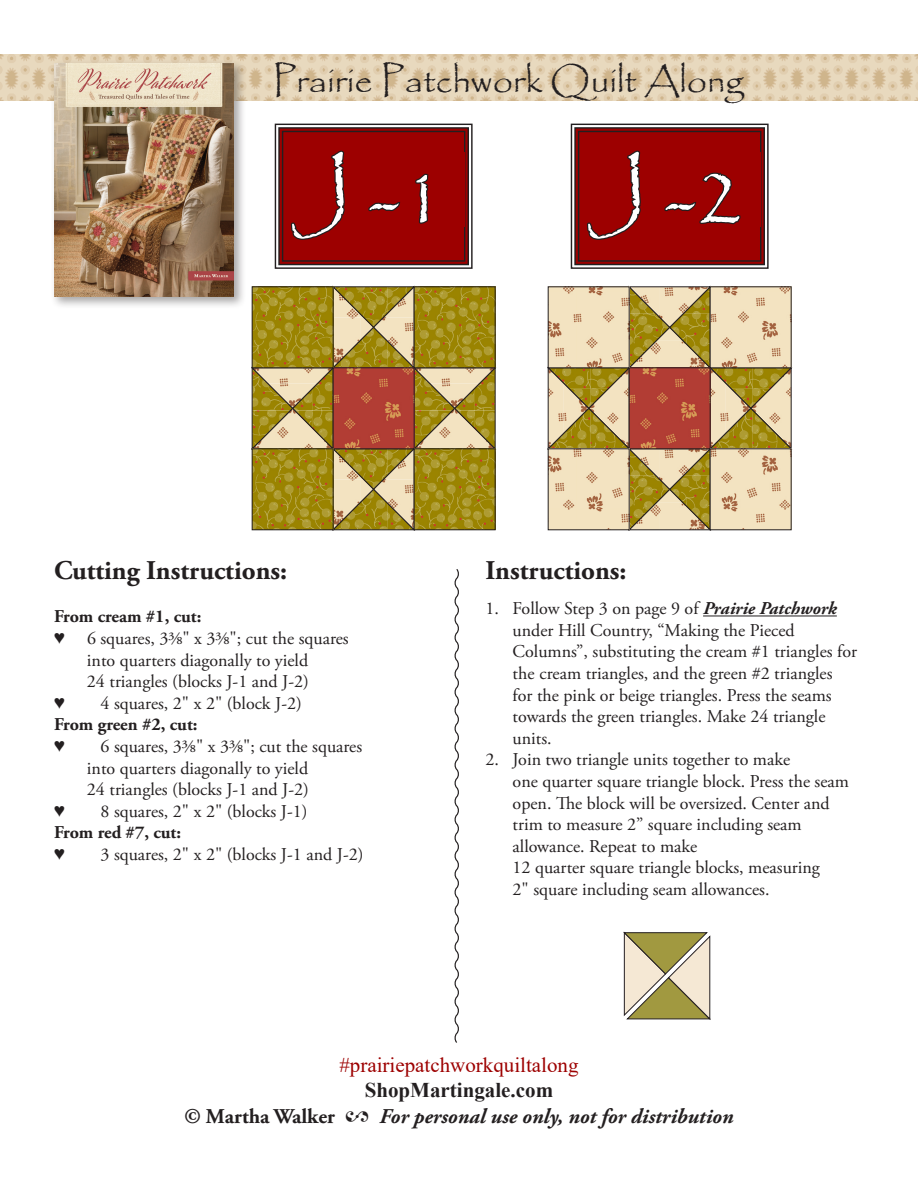
<style>
.page{position:relative;width:918px;height:1188px;background:#fff}
.page>*{position:absolute;margin:0;border:0;box-sizing:border-box;transform-origin:0 0}
.t1{font:86.4px "Papyrus";color:#fff}
.t2{font:36px "Papyrus";color:#231f20}
.t3{font:700 27px "Adobe Garamond Pro";color:#231f20}
.t4{font:italic 700 21px "Adobe Garamond Pro";color:#231f20}
.t5{font:21px "Times New Roman";color:#9d0000}
.t6{font:700 21px "Times New Roman";color:#231f20}
.t7{font:18px/21.6px "Adobe Garamond Pro";color:#231f20}
.t8{font:700 18px "Adobe Garamond Pro";color:#231f20}
.t9{font:18px "Times New Roman";color:#231f20}
.s1{font-family:"Times New Roman"}
.s2{font-weight:700;font-style:italic}
.s3{font-style:normal}
</style>
<div class="page">
<hr style="left:703px;top:616px;width:134px;height:1px;background:#231f20">
<svg style="left:274px;top:123px;width:199px;height:146px"></svg>
<svg style="left:570px;top:123px;width:199px;height:146px"></svg>
<svg style="left:251px;top:286px;width:245px;height:244px"></svg>
<div style="left:333px;top:368px;width:81px;height:81px;border:1px solid #241f21"></div>
<div style="left:252px;top:287px;width:81px;height:81px;border:1px solid #241f21"></div>
<img style="left:416px;top:289px;width:77px;height:77px">
<div style="left:414px;top:287px;width:81px;height:81px;border:1px solid #241f21"></div>
<img style="left:416px;top:451px;width:77px;height:77px">
<div style="left:414px;top:449px;width:81px;height:81px;border:1px solid #241f21"></div>
<div style="left:252px;top:449px;width:81px;height:81px;border:1px solid #241f21"></div>
<svg style="left:548px;top:286px;width:244px;height:245px"></svg>
<img style="left:712px;top:451px;width:77px;height:77px">
<img style="left:550px;top:451px;width:77px;height:77px">
<img style="left:0;top:54px;width:918px;height:47px">
<div style="left:51px;top:60px;width:196px;height:250px;background:#231f20;opacity:.39"></div>
<img style="left:54px;top:63px;width:180px;height:234px">
<svg style="left:454px;top:569px;width:5px;height:474px"></svg>
<svg style="left:624px;top:932px;width:86px;height:87px"></svg>
<p class="t2" style="left:273px;top:59px;width:473px">Prairie Patchwork Quilt Along</p>
<p class="t1" style="left:292px;top:142px;width:158px">J -1</p>
<p class="t1" style="left:588px;top:142px;width:158px">J -2</p>
<p class="t3" style="left:54px;top:555px;width:235px">Cutting Instructions:</p>
<p class="t8" style="left:54px;top:606px;width:149px">From cream #1, cut:</p>
<p class="t7" style="left:54px;top:628px;width:296px;text-align:center"><span class="s1">♥</span> 6 squares, 3⅜" x 3⅜"; cut the squares into quarters diagonally to yield</p>
<p class="t7" style="left:87px;top:671px;width:223px">24 triangles (blocks J-1 and J-2)</p>
<p class="t9" style="left:54px;top:690px;width:12px">♥</p>
<p class="t7" style="left:100px;top:693px;width:203px">4 squares, 2" x 2" (block J-2)</p>
<p class="t8" style="left:54px;top:714px;width:145px">From green #2, cut:</p>
<p class="t9" style="left:54px;top:733px;width:12px">♥</p>
<p class="t7" style="left:87px;top:736px;width:277px;text-indent:14px">6 squares, 3⅜" x 3⅜"; cut the squares into quarters diagonally to yield</p>
<p class="t7" style="left:87px;top:779px;width:223px">24 triangles (blocks J-1 and J-2)</p>
<p class="t9" style="left:54px;top:798px;width:12px">♥</p>
<p class="t7" style="left:100px;top:801px;width:209px">8 squares, 2" x 2" (blocks J-1)</p>
<p class="t8" style="left:54px;top:822px;width:129px">From red #7, cut:</p>
<p class="t9" style="left:54px;top:841px;width:12px">♥</p>
<p class="t7" style="left:100px;top:844px;width:265px">3 squares, 2" x 2" (blocks J-1 and J-2)</p>
<p class="t3" style="left:486px;top:555px;width:142px">Instructions:</p>
<p class="t7" style="left:513px;top:598px;width:326px;text-indent:-27px">1. Follow Step 3 on page 9 of <span class="s2">Prairie Patchwork </span>under Hill Country, “Making the Pieced</p>
<p class="t7" style="left:513px;top:642px;width:346px">Columns”, substituting the cream #1 triangles for the cream triangles, and the green #2 triangles<br>for the pink or beige triangles. Press the seams towards the green triangles. Make 24 triangle units.</p>
<p class="t7" style="left:513px;top:750px;width:338px;text-indent:-27px">2. Join two triangle units together to make<br>one quarter square triangle block. Press the seam open. The block will be oversized. Center and trim to measure 2” square including seam</p>
<p class="t7" style="left:513px;top:836px;width:186px">allowance. Repeat to make</p>
<p class="t7" style="left:513px;top:858px;width:309px">12 quarter square triangle blocks, measuring</p>
<p class="t7" style="left:513px;top:879px;width:258px">2" square including seam allowances.</p>
<p class="t5" style="left:339px;top:1050px;width:241px">#prairiepatchworkquiltalong</p>
<p class="t6" style="left:365px;top:1075px;width:190px">ShopMartingale.com</p>
<p class="t4" style="left:185px;top:1104px;width:550px"><span class="s3">© Martha Walker 2</span> For personal use only, not for distribution</p>
</div>
